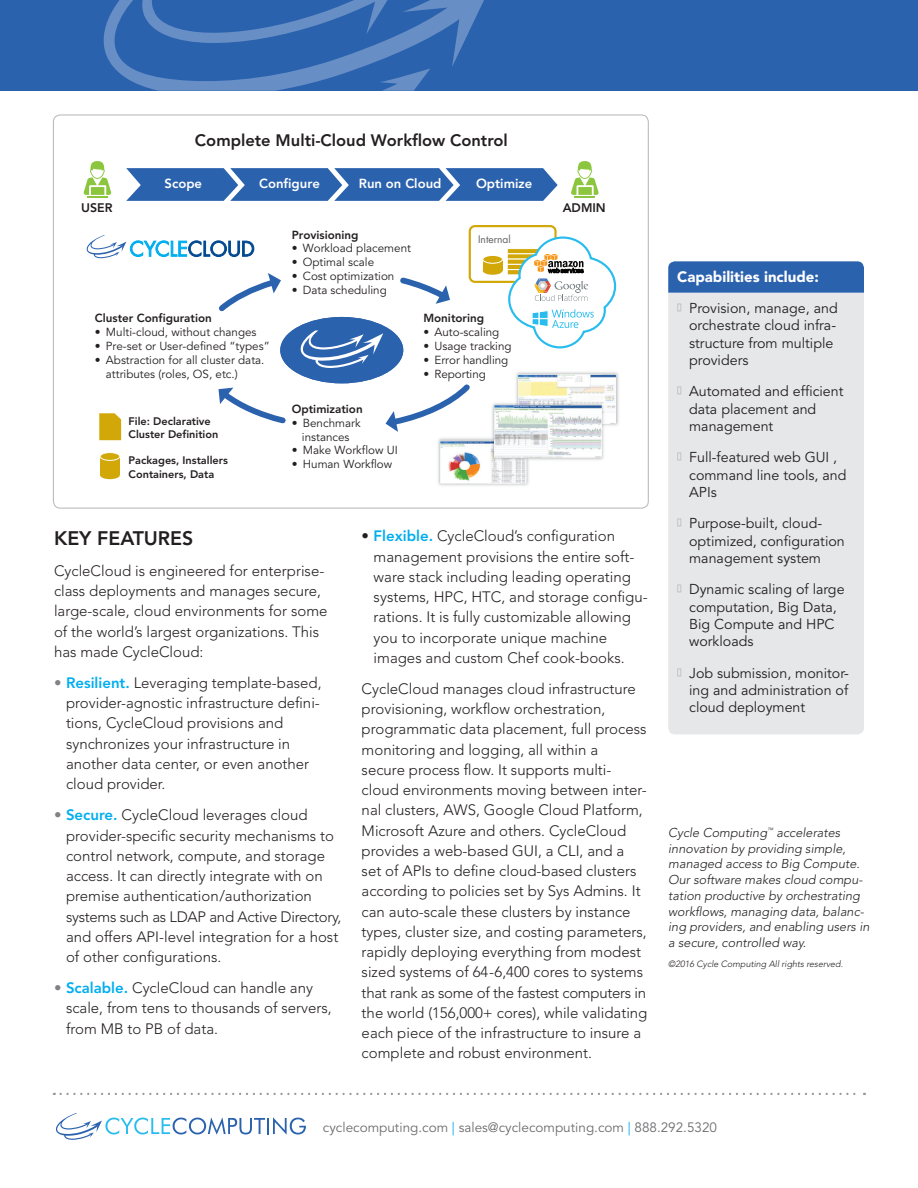
<style>
.page{position:relative;width:918px;height:1188px;background:#fff}
.page>*{position:absolute;margin:0;border:0;box-sizing:border-box;transform-origin:0 0}
.t1{font:800 19.5px "Avenir";color:#231f20}
.t2{font:800 16.5px "Avenir";color:#231f20}
.t3{font:300 15px/20.2px "Avenir";color:#231f20}
.t4{font:900 15px "Avenir";color:#fff}
.t5{font:14.25px/17.2px "Avenir";color:#231f20}
.t6{font:13.5px "Avenir";color:#6c6d70}
.t7{font:800 13.05px "Avenir";color:#fff}
.t8{font:italic 300 12.75px/15.8px "Avenir";color:#231f20}
.t9{font:800 12.3px "Avenir";color:#231f20}
.t10{font:11.7px/13.8px "Avenir";color:#231f20}
.t11{font:800 11.7px "Avenir";color:#231f20}
.t12{font:800 10.95px/13px "Avenir";color:#231f20}
.t13{font:10.2px "Futura Std";color:#616164}
.t14{font:italic 300 9px "Avenir";color:#231f20}
.s1{color:#808285}
.s2{font-weight:800;color:#00aeef}
.s3{color:#00aeef}
</style>
<div class="page">
<div style="left:668px;top:293px;width:196px;height:441px;background:#e6e7e9"></div>
<div style="left:668px;top:261px;width:196px;height:32px;background:#2b62ae"></div>
<svg style="left:61px;top:1093px;width:804px;height:2px"></svg>
<img style="left:438px;top:438px;width:91px;height:48px">
<img style="left:440px;top:441px;width:86px;height:42px">
<img style="left:516px;top:372px;width:103px;height:54px">
<img style="left:518px;top:374px;width:98px;height:50px">
<img style="left:492px;top:403px;width:112px;height:57px">
<img style="left:490px;top:436px;width:41px;height:26px">
<img style="left:490px;top:441px;width:36px;height:21px">
<img style="left:518px;top:401px;width:88px;height:23px">
<img style="left:494px;top:405px;width:108px;height:52px">
<img style="left:494px;top:436px;width:37px;height:21px">
<img style="left:494px;top:441px;width:32px;height:16px">
<img style="left:514px;top:405px;width:88px;height:23px">
<img style="left:518px;top:405px;width:84px;height:19px">
<div style="left:469px;top:225px;width:88px;height:58px;border:2px solid #d2a808;border-radius:5px"></div>
<div style="left:483px;top:267px;width:19px;height:8px;background:#d2a808;border-radius:50%"></div>
<div style="left:483px;top:259px;width:19px;height:12px;background:#d2a808"></div>
<div style="left:483px;top:255px;width:19px;height:8px;background:#d2a808;border-radius:50%"></div>
<div style="left:482px;top:255px;width:21px;height:9px;border:1px solid #fff;border-radius:50%"></div>
<svg style="left:126px;top:168px;width:432px;height:33px;background:#3d6fb5"></svg>
<svg style="left:84px;top:161px;width:27px;height:36px"></svg>
<svg style="left:571px;top:161px;width:28px;height:36px"></svg>
<div style="left:280px;top:317px;width:123px;height:66px;background:#2b62ae;border-radius:50%"></div>
<svg style="left:219px;top:273px;width:62px;height:39px"></svg>
<svg style="left:218px;top:387px;width:68px;height:37px"></svg>
<svg style="left:386px;top:384px;width:84px;height:48px"></svg>
<svg style="left:400px;top:277px;width:50px;height:27px"></svg>
<svg style="left:300px;top:331px;width:83px;height:37px"></svg>
<svg style="left:507px;top:235px;width:110px;height:114px"></svg>
<svg style="left:100px;top:475px;width:20px;height:4px"></svg>
<div style="left:100px;top:456px;width:20px;height:19px;background:#d2a808"></div>
<div style="left:100px;top:453px;width:20px;height:7px;background:#d2a808;border-radius:50%"></div>
<div style="left:100px;top:452px;width:20px;height:9px;border:1px solid #fff;border-radius:50%"></div>
<svg style="left:99px;top:413px;width:22px;height:27px"></svg>
<svg style="left:86px;top:235px;width:168px;height:23px"></svg>
<svg style="left:55px;top:1113px;width:251px;height:27px"></svg>
<div style="left:0;top:0;width:918px;height:91px;background:#2b62ae"></div>
<svg style="left:103px;top:0;width:381px;height:91px"></svg>
<p class="t2" style="left:195px;top:131px;width:314px">Complete Multi-Cloud Workflow Control</p>
<p class="t7" style="left:165px;top:176px;width:39px">Scope</p>
<p class="t7" style="left:259px;top:176px;width:62px">Configure</p>
<p class="t7" style="left:359px;top:176px;width:84px">Run on Cloud</p>
<p class="t7" style="left:476px;top:176px;width:58px">Optimize</p>
<p class="t9" style="left:81px;top:200px;width:33px">USER</p>
<p class="t9" style="left:563px;top:200px;width:45px">ADMIN</p>
<p class="t11" style="left:292px;top:228px;width:68px">Provisioning</p>
<p class="t10" style="left:292px;top:242px;width:121px">• Workload placement</p>
<p class="t10" style="left:292px;top:256px;width:84px">• Optimal scale</p>
<p class="t10" style="left:292px;top:270px;width:104px">• Cost optimization</p>
<p class="t10" style="left:292px;top:283px;width:97px">• Data scheduling</p>
<p class="t11" style="left:423px;top:311px;width:62px">Monitoring</p>
<p class="t10" style="left:423px;top:326px;width:77px">• Auto-scaling</p>
<p class="t10" style="left:423px;top:339px;width:90px">• Usage tracking</p>
<p class="t10" style="left:423px;top:353px;width:86px">• Error handling</p>
<p class="t10" style="left:423px;top:367px;width:64px">• Reporting</p>
<p class="t13" style="left:478px;top:233px;width:34px">Internal</p>
<p class="t11" style="left:95px;top:311px;width:119px">Cluster Configuration</p>
<p class="t10" style="left:95px;top:326px;width:163px">• Multi-cloud, without changes</p>
<p class="t10" style="left:95px;top:339px;width:176px">• Pre-set or User-defined “types”</p>
<p class="t10" style="left:106px;top:353px;width:160px;text-indent:-11px">• Abstraction for all cluster data. attributes (roles, OS, etc.)</p>
<p class="t12" style="left:129px;top:415px;width:91px">File: Declarative<br>Cluster Definition</p>
<p class="t12" style="left:129px;top:454px;width:101px">Packages, Installers<br>Containers, Data</p>
<p class="t11" style="left:292px;top:402px;width:72px">Optimization</p>
<p class="t10" style="left:292px;top:416px;width:70px;text-align:center">• Benchmark instances</p>
<p class="t10" style="left:292px;top:444px;width:107px">• Make Workflow UI</p>
<p class="t10" style="left:292px;top:458px;width:102px">• Human Workflow</p>
<p class="t1" style="left:54px;top:527px;width:141px">KEY FEATURES</p>
<p class="t3" style="left:54px;top:561px;width:275px">CycleCloud is engineered for enterprise&shy;class deployments and manages secure, large-scale, cloud environments for some of the world’s largest organizations. This has made CycleCloud:</p>
<p class="t3" style="left:66px;top:673px;width:257px;text-indent:-12px"><span class="s1">•</span> <span class="s2">Resilient.</span> Leveraging template-based, provider-agnostic infrastructure defini&shy;tions, CycleCloud provisions and synchronizes your infrastructure in another data center, or even another cloud provider.</p>
<p class="t3" style="left:66px;top:805px;width:277px;text-indent:-12px"><span class="s1">•</span> <span class="s2">Secure.</span> CycleCloud leverages cloud provider-specific security mechanisms to control network, compute, and storage access. It can directly integrate with on premise authentication/authorization systems such as LDAP and Active Directory, and offers API-level integration for a host of other configurations.</p>
<p class="t3" style="left:66px;top:978px;width:267px;text-indent:-12px"><span class="s1">•</span> <span class="s2">Scalable.</span> CycleCloud can handle any scale, from tens to thousands of servers, from MB to PB of data.</p>
<p class="t3" style="left:374px;top:526px;width:276px;text-indent:-12px">• <span class="s2">Flexible.</span> CycleCloud’s configuration management provisions the entire soft&shy;ware stack including leading operating systems, HPC, HTC, and storage configu&shy;rations. It is fully customizable allowing you to incorporate unique machine images and custom Chef cook-books.</p>
<p class="t3" style="left:362px;top:679px;width:287px">CycleCloud manages cloud infrastructure provisioning, workflow orchestration, programmatic data placement, full process monitoring and logging, all within a<br>secure process flow. It supports multi&shy;cloud environments moving between inter&shy;nal clusters, AWS, Google Cloud Platform, Microsoft Azure and others. CycleCloud provides a web-based GUI, a CLI, and a set of APIs to define cloud-based clusters according to policies set by Sys Admins. It can auto-scale these clusters by instance types, cluster size, and costing parameters, rapidly deploying everything from modest sized systems of 64-6,400 cores to systems that rank as some of the fastest computers in the world (156,000+ cores), while validating each piece of the infrastructure to insure a complete and robust environment.</p>
<p class="t4" style="left:677px;top:267px;width:143px">Capabilities include:</p>
<p class="t5" style="left:689px;top:300px;width:150px;text-indent:-12px"><sup>■</sup> Provision, manage, and orchestrate cloud infra&shy;structure from multiple providers</p>
<p class="t5" style="left:689px;top:383px;width:156px;text-indent:-12px"><sup>■</sup> Automated and efficient data placement and management</p>
<p class="t5" style="left:689px;top:449px;width:159px;text-indent:-12px"><sup>■</sup> Full-featured web GUI , command line tools, and<br>APIs</p>
<p class="t5" style="left:689px;top:515px;width:157px;text-indent:-12px"><sup>■</sup> Purpose-built, cloud&shy;optimized, configuration management system</p>
<p class="t5" style="left:689px;top:581px;width:157px;text-indent:-12px"><sup>■</sup> Dynamic scaling of large computation, Big Data,<br>Big Compute and HPC workloads</p>
<p class="t5" style="left:689px;top:665px;width:161px;text-align:justify;text-indent:-12px"><sup>■</sup> Job submission, monitor&shy;ing and administration of cloud deployment</p>
<p class="t8" style="left:668px;top:825px;width:203px">Cycle Computing<sup>™</sup> accelerates innovation by providing simple, managed access to Big Compute.<br>Our software makes cloud compu&shy;tation productive by orchestrating workflows, managing data, balanc&shy;ing providers, and enabling users in a secure, controlled way.</p>
<p class="t14" style="left:668px;top:958px;width:176px">©2016 Cycle Computing All rights reserved.</p>
<p class="t6" style="left:323px;top:1120px;width:396px">cyclecomputing.com <span class="s3">|</span> sales@cyclecomputing.com <span class="s3">|</span> 888.292.5320</p>
</div>
